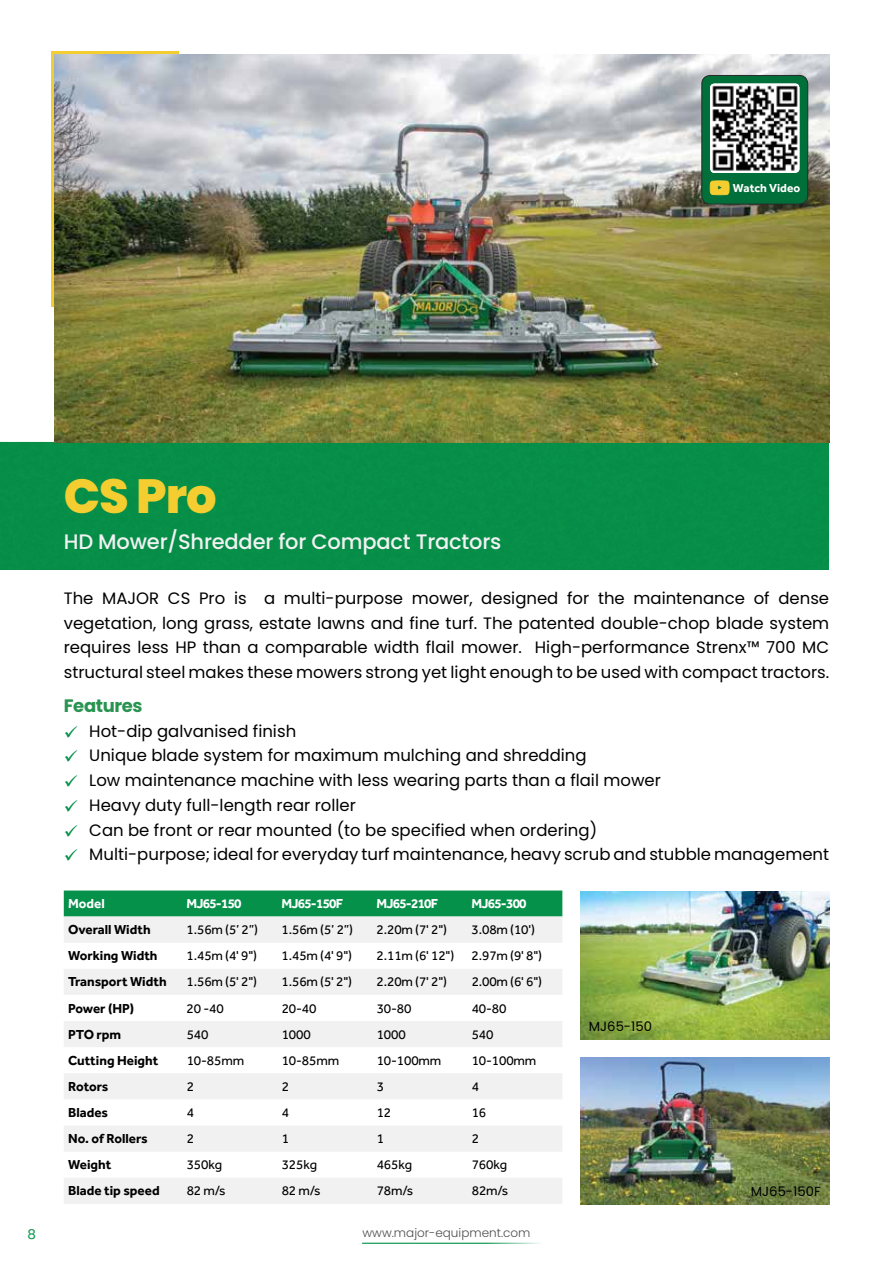
<style>
.page{position:relative;width:893px;height:1263px;background:#fff}
.page>*{position:absolute;margin:0;border:0;box-sizing:border-box;transform-origin:0 0}
.t1{font:800 48px "Poppins";color:#f4ce30}
.t2{font:500 21px "Poppins";letter-spacing:-.01em;color:#f1f1f2}
.t3{font:700 18px "Poppins";letter-spacing:-.02em;color:#289450}
.t4{font:16.5px/24.8px "Poppins";color:#000;text-align:justify}
.t5{font:13.5px "Effra";letter-spacing:-.01em;color:#000}
.t6{font:700 13.5px "Effra";color:#000}
.t7{font:700 13.5px "Effra";letter-spacing:-.06em;color:#fff}
.t8{font:13.5px "Poppins";color:#05914a}
.t9{font:13.2px "Poppins";color:#000}
.t10{font:300 12px "Poppins";color:#4d4d4f}
.t11{font:700 12px "Effra";color:#fff}
</style>
<div class="page">
<hr style="left:362px;top:1243px;width:191px;height:1px;background:#05914a">
<div style="left:51px;top:51px;width:128px;height:255px;background:#f4ce30"></div>
<div style="left:0;top:442px;width:829px;height:127px;background:#068f48"></div>
<img style="left:54px;top:54px;width:775px;height:388px">
<img style="left:580px;top:891px;width:249px;height:148px">
<img style="left:580px;top:1057px;width:249px;height:148px">
<div style="left:702px;top:75px;width:106px;height:129px;background:#006f3a;border-radius:9px"></div>
<div style="left:702px;top:75px;width:106px;height:129px;border:1px solid #292829;border-radius:9px"></div>
<svg style="left:709px;top:180px;width:21px;height:16px"></svg>
<img style="left:710px;top:84px;width:89px;height:89px">
<div style="left:64px;top:890px;width:498px;height:26px;background:#05914a"></div>
<svg style="left:64px;top:916px;width:498px;height:288px;fill:#f1f1f2"></svg>
<h1 class="t1" style="left:64px;top:468px;width:155px">CS Pro</h1>
<p class="t2" style="left:64px;top:529px;width:439px">HD Mower/Shredder for Compact Tractors</p>
<p class="t11" style="left:733px;top:181px;width:69px">Watch Video</p>
<p class="t4" style="left:64px;top:586px;width:767px">The MAJOR CS Pro is a multi-purpose mower, designed for the maintenance of dense vegetation, long grass, estate lawns and fine turf. The patented double-chop blade system requires less HP than a comparable width flail mower. High-performance Strenx™ 700 MC structural steel makes these mowers strong yet light enough to be used with compact tractors.</p>
<p class="t3" style="left:64px;top:695px;width:80px">Features</p>
<p class="t4" style="left:89px;top:718px;width:741px;text-align:left">Hot-dip galvanised finish<br>Unique blade system for maximum mulching and shredding<br>Low maintenance machine with less wearing parts than a flail mower<br>Heavy duty full-length rear roller<br>Can be front or rear mounted (to be specified when ordering)<br>Multi-purpose; ideal for everyday turf maintenance, heavy scrub and stubble management</p>
<p class="t7" style="left:68px;top:895px;width:38px">Model</p>
<p class="t7" style="left:187px;top:895px;width:57px">MJ65-150</p>
<p class="t7" style="left:282px;top:895px;width:63px">MJ65-150F</p>
<p class="t7" style="left:377px;top:895px;width:63px">MJ65-210F</p>
<p class="t7" style="left:472px;top:895px;width:57px">MJ65-300</p>
<p class="t6" style="left:68px;top:921px;width:84px">Overall Width</p>
<p class="t5" style="left:187px;top:922px;width:73px">1.56m (5’ 2”)</p>
<p class="t5" style="left:282px;top:922px;width:73px">1.56m (5’ 2”)</p>
<p class="t5" style="left:377px;top:922px;width:72px">2.20m (7' 2")</p>
<p class="t5" style="left:472px;top:922px;width:65px">3.08m (10')</p>
<p class="t6" style="left:68px;top:947px;width:91px">Working Width</p>
<p class="t5" style="left:187px;top:948px;width:72px">1.45m (4' 9")</p>
<p class="t5" style="left:282px;top:948px;width:72px">1.45m (4' 9")</p>
<p class="t5" style="left:377px;top:948px;width:79px">2.11m (6' 12")</p>
<p class="t5" style="left:472px;top:948px;width:72px">2.97m (9' 8")</p>
<p class="t6" style="left:68px;top:974px;width:100px">Transport Width</p>
<p class="t5" style="left:187px;top:974px;width:72px">1.56m (5' 2")</p>
<p class="t5" style="left:282px;top:974px;width:72px">1.56m (5' 2")</p>
<p class="t5" style="left:377px;top:974px;width:72px">2.20m (7' 2")</p>
<p class="t5" style="left:472px;top:974px;width:72px">2.00m (6' 6")</p>
<p class="t6" style="left:68px;top:1000px;width:68px">Power (HP)</p>
<p class="t5" style="left:187px;top:1000px;width:39px">20 -40</p>
<p class="t5" style="left:282px;top:1000px;width:36px">20-40</p>
<p class="t5" style="left:377px;top:1000px;width:36px">30-80</p>
<p class="t5" style="left:472px;top:1000px;width:36px">40-80</p>
<p class="t6" style="left:68px;top:1026px;width:55px">PTO rpm</p>
<p class="t5" style="left:187px;top:1026px;width:23px">540</p>
<p class="t5" style="left:282px;top:1026px;width:31px">1000</p>
<p class="t5" style="left:377px;top:1026px;width:31px">1000</p>
<p class="t5" style="left:472px;top:1026px;width:23px">540</p>
<p class="t6" style="left:68px;top:1052px;width:92px">Cutting Height</p>
<p class="t5" style="left:187px;top:1052px;width:59px">10-85mm</p>
<p class="t5" style="left:282px;top:1052px;width:59px">10-85mm</p>
<p class="t5" style="left:377px;top:1052px;width:66px">10-100mm</p>
<p class="t5" style="left:472px;top:1052px;width:66px">10-100mm</p>
<p class="t6" style="left:68px;top:1078px;width:42px">Rotors</p>
<p class="t5" style="left:187px;top:1078px;width:9px">2</p>
<p class="t5" style="left:282px;top:1078px;width:9px">2</p>
<p class="t5" style="left:377px;top:1078px;width:9px">3</p>
<p class="t5" style="left:472px;top:1078px;width:9px">4</p>
<p class="t6" style="left:68px;top:1104px;width:41px">Blades</p>
<p class="t5" style="left:187px;top:1104px;width:9px">4</p>
<p class="t5" style="left:282px;top:1104px;width:9px">4</p>
<p class="t5" style="left:377px;top:1104px;width:16px">12</p>
<p class="t5" style="left:472px;top:1104px;width:16px">16</p>
<p class="t6" style="left:68px;top:1130px;width:81px">No. of Rollers</p>
<p class="t5" style="left:187px;top:1131px;width:9px">2</p>
<p class="t5" style="left:282px;top:1131px;width:9px">1</p>
<p class="t5" style="left:377px;top:1131px;width:9px">1</p>
<p class="t5" style="left:472px;top:1131px;width:9px">2</p>
<p class="t6" style="left:68px;top:1156px;width:45px">Weight</p>
<p class="t5" style="left:187px;top:1157px;width:37px">350kg</p>
<p class="t5" style="left:282px;top:1157px;width:37px">325kg</p>
<p class="t5" style="left:377px;top:1157px;width:37px">465kg</p>
<p class="t5" style="left:472px;top:1157px;width:37px">760kg</p>
<p class="t6" style="left:68px;top:1183px;width:93px">Blade tip speed</p>
<p class="t5" style="left:187px;top:1183px;width:40px">82 m/s</p>
<p class="t5" style="left:282px;top:1183px;width:40px">82 m/s</p>
<p class="t5" style="left:377px;top:1183px;width:38px">78m/s</p>
<p class="t5" style="left:472px;top:1183px;width:38px">82m/s</p>
<p class="t8" style="left:28px;top:1226px;width:10px">8</p>
<p class="t10" style="left:362px;top:1226px;width:170px">www.major-equipment.com</p>
<p class="t9" style="left:589px;top:1018px;width:65px">MJ65-150</p>
<p class="t9" style="left:751px;top:1184px;width:71px">MJ65-150F</p>
</div>
